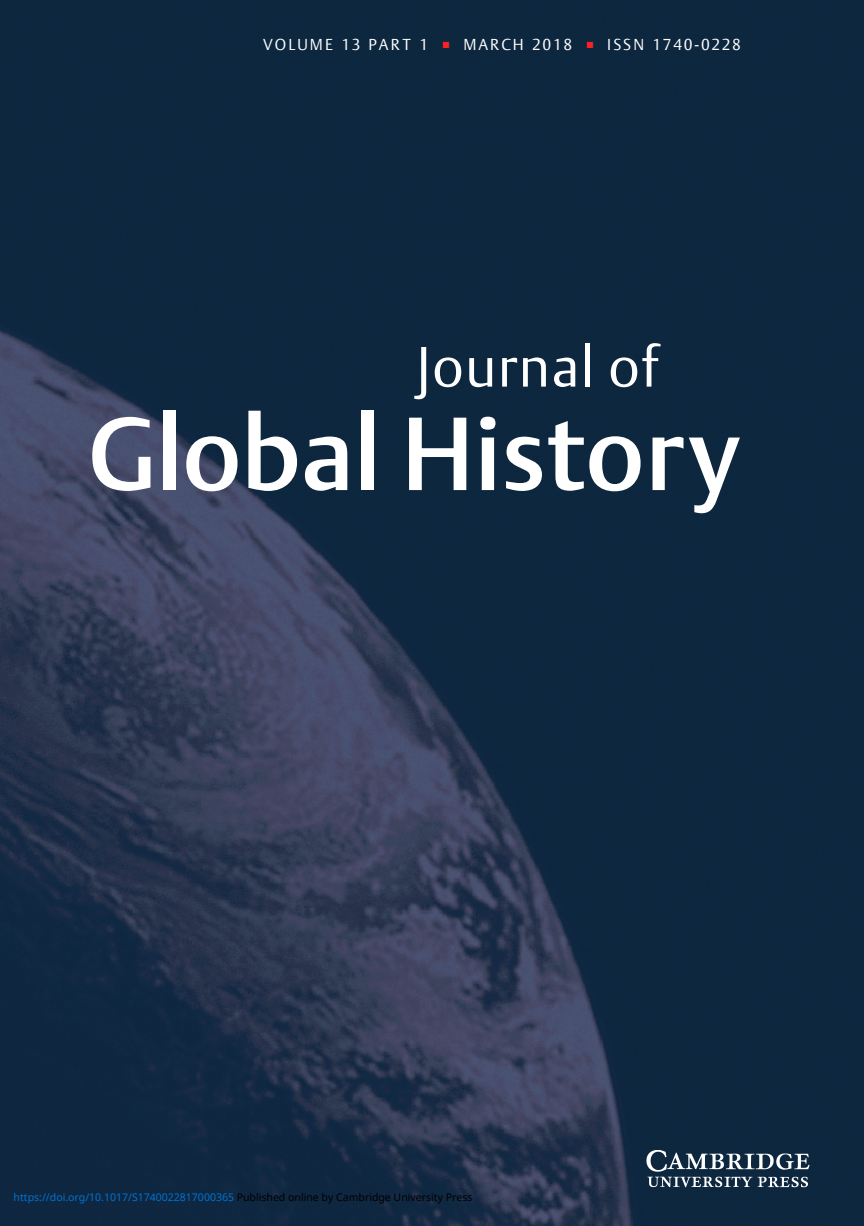
<style>
.page{position:relative;width:864px;height:1226px;background:#fff}
.page>*{position:absolute;margin:0;border:0;box-sizing:border-box;transform-origin:0 0}
.t1{font:500 102.55px "Argo 2008";color:#fff}
.t2{font:300 56px "Argo 2008";letter-spacing:.025em;color:#fff}
.t3{font:300 15.75px "Argo 2008";letter-spacing:.12em;color:#fff}
.t4{font:300 15.75px "Argo 2008";letter-spacing:.1em;color:#fff}
.t5{font:10.5px "Noto Sans";color:#0172cf}
.t6{font:8.75px "Mathematical Pi Six";color:#fa2224}
.s1{color:#000}
</style>
<div class="page">
<img style="left:0;top:0;width:863px;height:1225px">
<img style="left:642px;top:1147px;width:168px;height:42px">
<h3 class="t3" style="left:263px;top:34px;width:166px">VOLUME 13 PART 1</h3>
<p class="t6" style="left:442px;top:42px;width:9px">-</p>
<h3 class="t3" style="left:463px;top:34px;width:110px">MARCH 2018</h3>
<p class="t6" style="left:586px;top:42px;width:9px">-</p>
<h3 class="t4" style="left:607px;top:34px;width:135px">ISSN 1740-0228</h3>
<h2 class="t2" style="left:416px;top:331px;width:244px">Journal of</h2>
<h1 class="t1" style="left:88px;top:389px;width:653px">Global History</h1>
<p class="t5" style="left:14px;top:1189px;width:460px">https://doi.org/10.1017/S1740022817000365 <span class="s1">Published online by Cambridge University Press</span></p>
</div>
